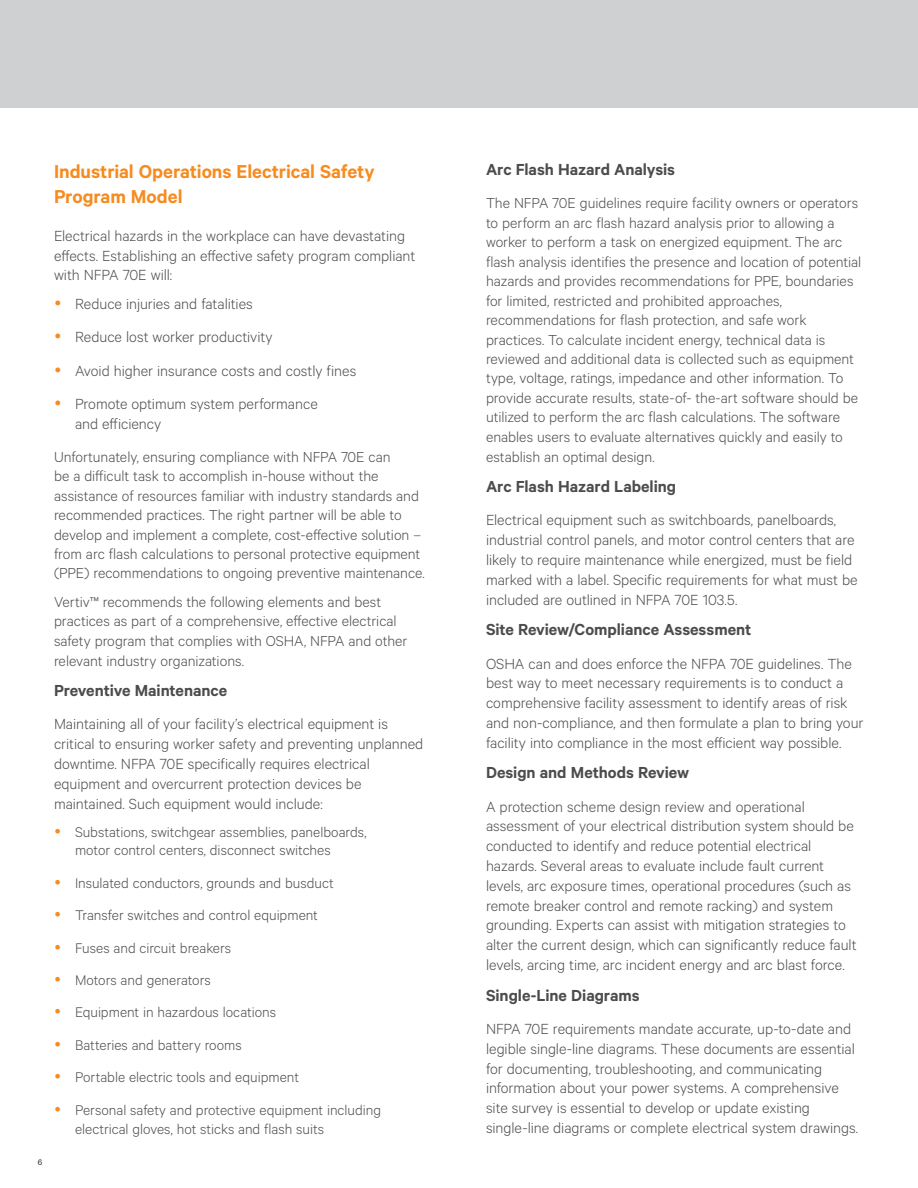
<style>
.page{position:relative;width:918px;height:1188px;background:#fff}
.page>*{position:absolute;margin:0;border:0;box-sizing:border-box;transform-origin:0 0}
.Vertiv_Orange_Main_H{font:600 21px/25.2px "Calibre";color:#f68b1f}
.Vertiv_Heading{font:600 18px "Calibre";letter-spacing:-.005em;color:#4b4c4d}
.Vertiv_Body_Text{font:300 16.5px/19.8px "Calibre";letter-spacing:-.005em;color:#4b4c4d}
.Vertiv_Body_Text-2{font:300 16.2px/19.5px "Calibre";color:#4b4c4d}
.t1{font:300 15.75px/18.9px "Calibre";color:#4b4c4d}
.t2{font:9px "Calibre";color:#231f20}
</style>
<div class="page">
<div style="left:0;top:0;width:918px;height:108px;background:#cfd0d2"></div>
<p class="t2" style="left:38px;top:1157px;width:6px">6</p>
<p class="Vertiv_Orange_Main_H" style="left:54px;top:158px;width:322px">Industrial Operations Electrical Safety<br>Program Model</p>
<p class="Vertiv_Body_Text" style="left:54px;top:225px;width:363px">Electrical hazards in the workplace can have devastating effects. Establishing an effective safety program compliant with NFPA 70E will:</p>
<p class="Vertiv_Body_Text" style="left:75px;top:293px;width:179px">Reduce injuries and fatalities</p>
<p class="Vertiv_Body_Text" style="left:75px;top:327px;width:199px">Reduce lost worker productivity</p>
<p class="Vertiv_Body_Text" style="left:75px;top:360px;width:283px">Avoid higher insurance costs and costly fines</p>
<p class="Vertiv_Body_Text" style="left:75px;top:393px;width:244px">Promote optimum system performance and efficiency</p>
<p class="Vertiv_Body_Text-2" style="left:54px;top:446px;width:372px">Unfortunately, ensuring compliance with NFPA 70E can<br>be a difficult task to accomplish in-house without the assistance of resources familiar with industry standards and recommended practices. The right partner will be able to develop and implement a complete, cost-effective solution – from arc flash calculations to personal protective equipment (PPE) recommendations to ongoing preventive maintenance.</p>
<p class="Vertiv_Body_Text-2" style="left:54px;top:591px;width:355px">Vertiv™ recommends the following elements and best practices as part of a comprehensive, effective electrical safety program that complies with OSHA, NFPA and other relevant industry organizations.</p>
<p class="Vertiv_Heading" style="left:54px;top:680px;width:175px">Preventive Maintenance</p>
<p class="Vertiv_Body_Text" style="left:54px;top:714px;width:371px">Maintaining all of your facility’s electrical equipment is critical to ensuring worker safety and preventing unplanned downtime. NFPA 70E specifically requires electrical equipment and overcurrent protection devices be maintained. Such equipment would include:</p>
<p class="t1" style="left:75px;top:822px;width:293px">Substations, switchgear assemblies, panelboards, motor control centers, disconnect switches</p>
<p class="t1" style="left:75px;top:873px;width:260px">Insulated conductors, grounds and busduct</p>
<p class="t1" style="left:75px;top:905px;width:245px">Transfer switches and control equipment</p>
<p class="t1" style="left:75px;top:938px;width:158px">Fuses and circuit breakers</p>
<p class="t1" style="left:75px;top:970px;width:137px">Motors and generators</p>
<p class="t1" style="left:75px;top:1002px;width:203px">Equipment in hazardous locations</p>
<p class="t1" style="left:75px;top:1035px;width:168px">Batteries and battery rooms</p>
<p class="t1" style="left:75px;top:1067px;width:226px">Portable electric tools and equipment</p>
<p class="t1" style="left:75px;top:1100px;width:308px">Personal safety and protective equipment including electrical gloves, hot sticks and flash suits</p>
<p class="Vertiv_Heading" style="left:486px;top:159px;width:191px">Arc Flash Hazard Analysis</p>
<p class="Vertiv_Body_Text-2" style="left:486px;top:193px;width:377px">The NFPA 70E guidelines require facility owners or operators to perform an arc flash hazard analysis prior to allowing a worker to perform a task on energized equipment. The arc flash analysis identifies the presence and location of potential hazards and provides recommendations for PPE, boundaries for limited, restricted and prohibited approaches, recommendations for flash protection, and safe work practices. To calculate incident energy, technical data is reviewed and additional data is collected such as equipment type, voltage, ratings, impedance and other information. To provide accurate results, state-of- the-art software should be utilized to perform the arc flash calculations. The software enables users to evaluate alternatives quickly and easily to establish an optimal design.</p>
<p class="Vertiv_Heading" style="left:486px;top:476px;width:192px">Arc Flash Hazard Labeling</p>
<p class="Vertiv_Body_Text" style="left:486px;top:510px;width:373px">Electrical equipment such as switchboards, panelboards, industrial control panels, and motor control centers that are likely to require maintenance while energized, must be field marked with a label. Specific requirements for what must be included are outlined in NFPA 70E 103.5.</p>
<p class="Vertiv_Heading" style="left:486px;top:619px;width:267px">Site Review/Compliance Assessment</p>
<p class="Vertiv_Body_Text" style="left:486px;top:653px;width:379px">OSHA can and does enforce the NFPA 70E guidelines. The best way to meet necessary requirements is to conduct a comprehensive facility assessment to identify areas of risk and non-compliance, and then formulate a plan to bring your facility into compliance in the most efficient way possible.</p>
<p class="Vertiv_Heading" style="left:486px;top:762px;width:205px">Design and Methods Review</p>
<p class="Vertiv_Body_Text" style="left:486px;top:796px;width:372px">A protection scheme design review and operational assessment of your electrical distribution system should be conducted to identify and reduce potential electrical hazards. Several areas to evaluate include fault current levels, arc exposure times, operational procedures (such as remote breaker control and remote racking) and system grounding. Experts can assist with mitigation strategies to alter the current design, which can significantly reduce fault levels, arcing time, arc incident energy and arc blast force.</p>
<p class="Vertiv_Heading" style="left:486px;top:984px;width:155px">Single-Line Diagrams</p>
<p class="Vertiv_Body_Text" style="left:486px;top:1018px;width:374px">NFPA 70E requirements mandate accurate, up-to-date and legible single-line diagrams. These documents are essential for documenting, troubleshooting, and communicating information about your power systems. A comprehensive site survey is essential to develop or update existing single-line diagrams or complete electrical system drawings.</p>
</div>
